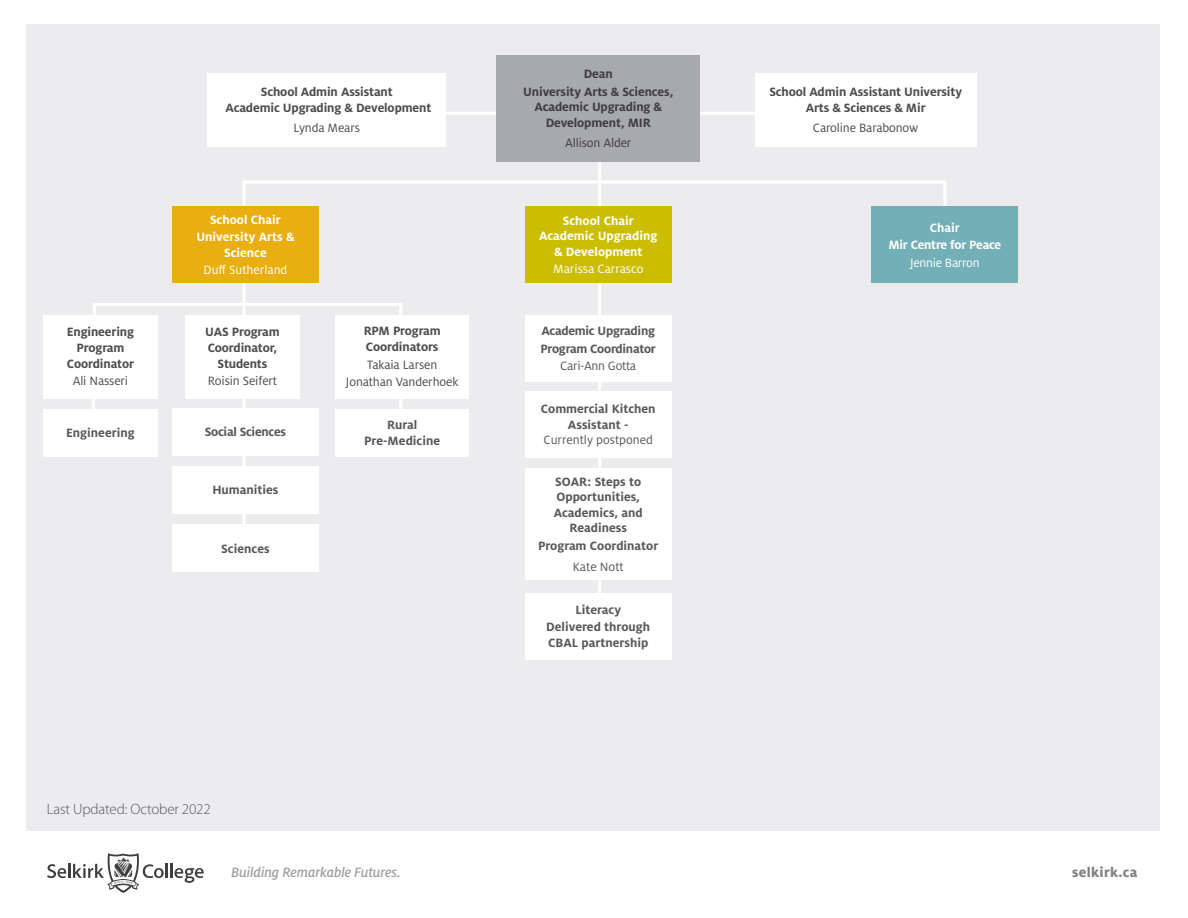
<style>
.page{position:relative;width:1188px;height:918px;background:#fff}
.page>*{position:absolute;margin:0;border:0;box-sizing:border-box;transform-origin:0 0}
.t1{font:italic 500 15px "Milo OT";letter-spacing:-.01em;color:#9d9fa2}
.t2{font:300 15px "Myriad Pro";letter-spacing:-.01em;color:#57585a}
.t3{font:800 15px "Milo OT";letter-spacing:.02em;color:#808285}
.t4{font:700 13.35px/15.6px "Milo OT";color:#57585a;text-align:center}
.t5{font:700 13.35px/15.6px "Milo OT";letter-spacing:-.01em;color:#4b4c4d;text-align:center}
.t6{font:13.35px "Milo OT";letter-spacing:-.01em;color:#4b4c4d}
.t7{font:700 13.35px/15.6px "Milo OT";color:#fff;text-align:center}
.t8{font:700 13.35px/15.6px "Milo OT";letter-spacing:-.01em;color:#3e3e3f;text-align:center}
.t9{font:700 13.35px "Milo OT";letter-spacing:-.02em;color:#57585a}
.t10{font:13.35px "Milo OT";color:#fff}
.t11{font:700 13.35px "Milo OT";letter-spacing:-.02em;color:#fff}
.t12{font:13.35px "Milo OT";letter-spacing:-.02em;color:#57585a}
.t13{font:13.35px "Milo OT";letter-spacing:-.01em;color:#3e3e3f}
.t14{font:13.35px "Milo OT";letter-spacing:-.02em;color:#fff}
.t15{font:13.35px "Milo OT";color:#57585a}
.s1{font-weight:400}
</style>
<div class="page">
<div style="left:26px;top:25px;width:1134px;height:868px;background:#ececee"></div>
<div style="left:0;top:831px;width:1183px;height:87px;background:#fff"></div>
<hr style="left:170px;top:864px;width:3px;height:14px;background:#3e3e3f">
<svg style="left:175px;top:868px;width:29px;height:15px"></svg>
<svg style="left:47px;top:853px;width:121px;height:40px"></svg>
<hr style="left:445px;top:112px;width:371px;height:3px;background:#fff">
<hr style="left:242px;top:181px;width:3px;height:379px;background:#fff">
<hr style="left:598px;top:128px;width:3px;height:469px;background:#fff">
<hr style="left:943px;top:182px;width:3px;height:83px;background:#fff">
<hr style="left:244px;top:181px;width:702px;height:3px;background:#fff">
<div style="left:172px;top:525px;width:147px;height:47px;background:#fff"></div>
<div style="left:525px;top:469px;width:146px;height:111px;background:#fff"></div>
<div style="left:172px;top:466px;width:147px;height:48px;background:#fff"></div>
<div style="left:525px;top:391px;width:146px;height:67px;background:#fff"></div>
<div style="left:525px;top:593px;width:146px;height:67px;background:#fff"></div>
<div style="left:172px;top:408px;width:147px;height:48px;background:#fff"></div>
<div style="left:525px;top:315px;width:146px;height:67px;background:#fff"></div>
<div style="left:497px;top:55px;width:203px;height:107px;background:#a8a9ad"></div>
<div style="left:872px;top:206px;width:146px;height:77px;background:#73afb6"></div>
<div style="left:525px;top:206px;width:146px;height:77px;background:#cbbe01"></div>
<div style="left:172px;top:206px;width:147px;height:77px;background:#e9ae0f"></div>
<div style="left:755px;top:73px;width:221px;height:73px;background:#fff"></div>
<div style="left:207px;top:73px;width:239px;height:73px;background:#fff"></div>
<svg style="left:90px;top:303px;width:314px;height:147px"></svg>
<div style="left:43px;top:315px;width:115px;height:83px;background:#fff"></div>
<div style="left:185px;top:315px;width:115px;height:83px;background:#fff"></div>
<div style="left:336px;top:315px;width:133px;height:83px;background:#fff"></div>
<div style="left:43px;top:409px;width:115px;height:48px;background:#fff"></div>
<div style="left:336px;top:409px;width:133px;height:48px;background:#fff"></div>
<p class="t5" style="left:225px;top:84px;width:207px">School Admin Assistant<br>Academic Upgrading &amp; Development</p>
<p class="t6" style="left:294px;top:120px;width:68px">Lynda Mears</p>
<p class="t5" style="left:67px;top:324px;width:69px">Engineering<br>Program<br>Coordinator</p>
<p class="t6" style="left:73px;top:374px;width:57px">Ali Nasseri</p>
<p class="t7" style="left:210px;top:212px;width:72px">School Chair</p>
<p class="t7" style="left:196px;top:229px;width:100px">University Arts &amp;<br>Science</p>
<p class="t10" style="left:203px;top:263px;width:86px">Duff Sutherland</p>
<p class="t5" style="left:205px;top:324px;width:76px">UAS Program<br>Coordinator,<br>Students</p>
<p class="t6" style="left:208px;top:374px;width:71px">Roisin Seifert</p>
<p class="t5" style="left:364px;top:323px;width:79px;text-align:left">RPM Program<br>Coordinators</p>
<p class="t6" style="left:367px;top:357px;width:72px">Takaia Larsen</p>
<p class="t6" style="left:346px;top:375px;width:114px">Jonathan Vanderhoek</p>
<p class="t4" style="left:66px;top:425px;width:70px">Engineering</p>
<p class="t4" style="left:364px;top:417px;width:77px">Rural<br>Pre-Medicine</p>
<p class="t9" style="left:205px;top:424px;width:83px">Social Sciences</p>
<p class="t4" style="left:212px;top:482px;width:68px">Humanities</p>
<p class="t4" style="left:221px;top:541px;width:50px">Sciences</p>
<p class="t2" style="left:47px;top:800px;width:165px">Last Updated: October 2022</p>
<p class="t8" style="left:584px;top:66px;width:30px">Dean</p>
<p class="t8" style="left:523px;top:84px;width:152px">University Arts &amp; Sciences,<br>Academic Upgrading &amp;<br>Development, MIR</p>
<p class="t13" style="left:565px;top:135px;width:68px">Allison Alder</p>
<p class="t7" style="left:539px;top:213px;width:120px">School Chair<br>Academic Upgrading &amp; Development</p>
<p class="t10" style="left:553px;top:262px;width:92px">Marissa Carrasco</p>
<p class="t9" style="left:541px;top:323px;width:115px">Academic Upgrading</p>
<p class="t9" style="left:540px;top:341px;width:117px">Program Coordinator</p>
<p class="t12" style="left:560px;top:359px;width:77px">Cari-Ann Gotta</p>
<p class="t4" style="left:541px;top:401px;width:116px">Commercial Kitchen<br>Assistant -<br><span class="s1">Currently postponed</span></p>
<p class="t4" style="left:554px;top:474px;width:91px">SOAR: Steps to<br>Opportunities,<br>Academics, and<br>Readiness</p>
<p class="t4" style="left:538px;top:538px;width:122px">Program Coordinator</p>
<p class="t15" style="left:573px;top:560px;width:52px">Kate Nott</p>
<p class="t4" style="left:575px;top:602px;width:47px">Literacy</p>
<p class="t4" style="left:546px;top:619px;width:105px;text-align:left">Delivered through<br>CBAL partnership</p>
<p class="t5" style="left:769px;top:84px;width:194px">School Admin Assistant University<br>Arts &amp; Sciences &amp; Mir</p>
<p class="t6" style="left:813px;top:120px;width:107px">Caroline Barabonow</p>
<p class="t7" style="left:930px;top:220px;width:31px">Chair</p>
<p class="t11" style="left:888px;top:237px;width:114px">Mir Centre for Peace</p>
<p class="t14" style="left:910px;top:255px;width:71px">Jennie Barron</p>
<p class="t1" style="left:231px;top:864px;width:171px">Building Remarkable Futures.</p>
<p class="t3" style="left:1072px;top:864px;width:67px">selkirk.ca</p>
</div>
